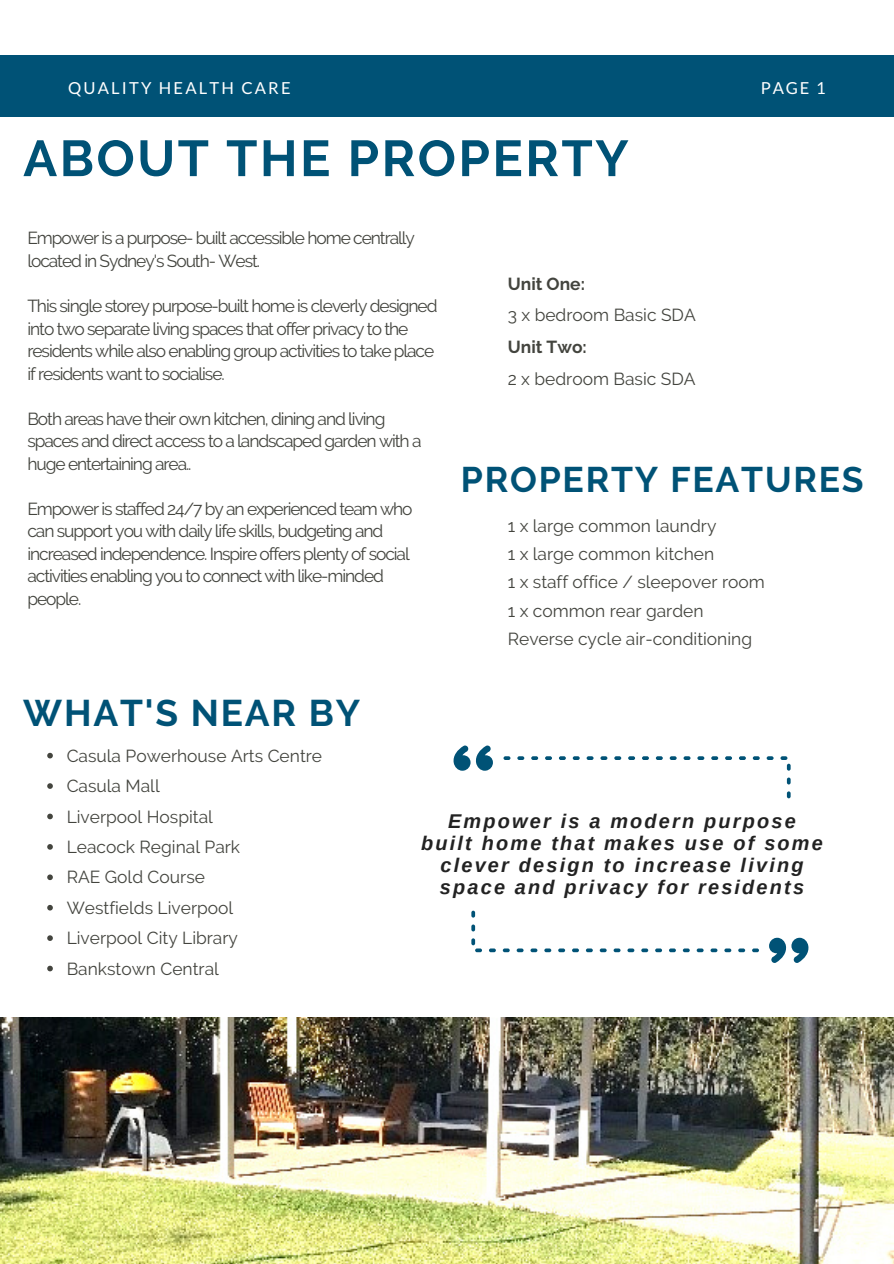
<style>
.page{position:relative;width:894px;height:1264px;background:#fff}
.page>*{position:absolute;margin:0;border:0;box-sizing:border-box;transform-origin:0 0}
.t1{font:700 50.55px "Raleway";letter-spacing:.05em;color:#005276}
.t2{font:700 37.05px "Raleway";letter-spacing:.05em;color:#005276}
.t3{font:700 35.55px "Raleway";letter-spacing:.05em;color:#005276}
.t4{font:italic 700 19.95px/21.9px "Arimo";letter-spacing:.11em;color:#222;text-align:center}
.t5{font:17.4px/22.5px "Raleway";letter-spacing:-.06em;color:#43443e}
.t6{font:17.4px "Raleway";color:#43443e}
.t7{font:700 17.4px "Raleway";color:#43443e}
.t8{font:16.5px "Lato";letter-spacing:.13em;color:#fff}
</style>
<div class="page">
<div style="left:0;top:55px;width:893px;height:61px;background:#005276"></div>
<svg style="left:47px;top:752px;width:6px;height:6px"></svg>
<svg style="left:47px;top:783px;width:6px;height:5px"></svg>
<svg style="left:47px;top:813px;width:6px;height:6px"></svg>
<svg style="left:47px;top:844px;width:6px;height:5px"></svg>
<svg style="left:47px;top:874px;width:6px;height:6px"></svg>
<svg style="left:47px;top:904px;width:6px;height:6px"></svg>
<svg style="left:47px;top:935px;width:6px;height:5px"></svg>
<svg style="left:47px;top:965px;width:6px;height:6px"></svg>
<img style="left:0;top:1017px;width:893px;height:246px">
<svg style="left:503px;top:756px;width:7px;height:4px"></svg>
<svg style="left:517px;top:756px;width:7px;height:4px"></svg>
<svg style="left:531px;top:756px;width:7px;height:4px"></svg>
<svg style="left:545px;top:756px;width:7px;height:4px"></svg>
<svg style="left:559px;top:756px;width:6px;height:4px"></svg>
<svg style="left:572px;top:756px;width:7px;height:4px"></svg>
<svg style="left:586px;top:756px;width:7px;height:4px"></svg>
<svg style="left:600px;top:756px;width:7px;height:4px"></svg>
<svg style="left:614px;top:756px;width:7px;height:4px"></svg>
<svg style="left:628px;top:756px;width:7px;height:4px"></svg>
<svg style="left:642px;top:756px;width:6px;height:4px"></svg>
<svg style="left:655px;top:756px;width:7px;height:4px"></svg>
<svg style="left:669px;top:756px;width:7px;height:4px"></svg>
<svg style="left:683px;top:756px;width:7px;height:4px"></svg>
<svg style="left:697px;top:756px;width:7px;height:4px"></svg>
<svg style="left:711px;top:756px;width:7px;height:4px"></svg>
<svg style="left:725px;top:756px;width:6px;height:4px"></svg>
<svg style="left:739px;top:756px;width:6px;height:4px"></svg>
<svg style="left:752px;top:756px;width:7px;height:4px"></svg>
<svg style="left:766px;top:756px;width:7px;height:4px"></svg>
<svg style="left:780px;top:756px;width:10px;height:14px"></svg>
<svg style="left:786px;top:777px;width:4px;height:7px"></svg>
<svg style="left:786px;top:791px;width:4px;height:7px"></svg>
<svg style="left:471px;top:910px;width:4px;height:7px"></svg>
<svg style="left:471px;top:924px;width:4px;height:7px"></svg>
<svg style="left:471px;top:938px;width:11px;height:14px"></svg>
<svg style="left:489px;top:948px;width:6px;height:4px"></svg>
<svg style="left:502px;top:948px;width:7px;height:4px"></svg>
<svg style="left:516px;top:948px;width:7px;height:4px"></svg>
<svg style="left:530px;top:948px;width:7px;height:4px"></svg>
<svg style="left:544px;top:948px;width:7px;height:4px"></svg>
<svg style="left:558px;top:948px;width:7px;height:4px"></svg>
<svg style="left:572px;top:948px;width:6px;height:4px"></svg>
<svg style="left:585px;top:948px;width:7px;height:4px"></svg>
<svg style="left:599px;top:948px;width:7px;height:4px"></svg>
<svg style="left:613px;top:948px;width:7px;height:4px"></svg>
<svg style="left:627px;top:948px;width:7px;height:4px"></svg>
<svg style="left:641px;top:948px;width:7px;height:4px"></svg>
<svg style="left:655px;top:948px;width:7px;height:4px"></svg>
<svg style="left:669px;top:948px;width:6px;height:4px"></svg>
<svg style="left:682px;top:948px;width:7px;height:4px"></svg>
<svg style="left:696px;top:948px;width:7px;height:4px"></svg>
<svg style="left:710px;top:948px;width:7px;height:4px"></svg>
<svg style="left:724px;top:948px;width:7px;height:4px"></svg>
<svg style="left:738px;top:948px;width:7px;height:4px"></svg>
<svg style="left:752px;top:948px;width:6px;height:4px"></svg>
<svg style="left:769px;top:937px;width:40px;height:25px"></svg>
<svg style="left:453px;top:745px;width:40px;height:25px"></svg>
<p class="t8" style="left:68px;top:78px;width:224px">QUALITY HEALTH CARE</p>
<p class="t8" style="left:760px;top:77px;width:66px">PAGE 1</p>
<p class="t1" style="left:23px;top:129px;width:606px">ABOUT THE PROPERTY</p>
<p class="t5" style="left:27px;top:227px;width:389px">Empower is a purpose- built accessible home centrally located in Sydney's South- West.</p>
<p class="t5" style="left:27px;top:295px;width:411px">This single storey purpose-built home is cleverly designed into two separate living spaces that offer privacy to the residents while also enabling group activities to take place if residents want to socialise.</p>
<p class="t5" style="left:27px;top:407px;width:395px">Both areas have their own kitchen, dining and living spaces and direct access to a landscaped garden with a huge entertaining area..</p>
<p class="t5" style="left:27px;top:497px;width:386px">Empower is staffed 24/7 by an experienced team who can support you with daily life skills, budgeting and increased independence. Inspire offers plenty of social activities enabling you to connect with like-minded people.</p>
<p class="t2" style="left:23px;top:691px;width:338px">WHAT'S NEAR BY</p>
<p class="t7" style="left:507px;top:273px;width:79px">Unit One:</p>
<p class="t6" style="left:507px;top:305px;width:189px">3 x bedroom Basic SDA</p>
<p class="t7" style="left:507px;top:336px;width:80px">Unit Two:</p>
<p class="t6" style="left:507px;top:368px;width:189px">2 x bedroom Basic SDA</p>
<p class="t3" style="left:460px;top:459px;width:404px">PROPERTY FEATURES</p>
<p class="t6" style="left:507px;top:516px;width:210px">1 x large common laundry</p>
<p class="t6" style="left:507px;top:544px;width:208px">1 x large common kitchen</p>
<p class="t6" style="left:507px;top:572px;width:258px">1 x staff office / sleepover room</p>
<p class="t6" style="left:507px;top:600px;width:197px">1 x common rear garden</p>
<p class="t6" style="left:507px;top:628px;width:246px">Reverse cycle air-conditioning</p>
<p class="t6" style="left:67px;top:745px;width:257px">Casula Powerhouse Arts Centre</p>
<p class="t6" style="left:67px;top:776px;width:94px">Casula Mall</p>
<p class="t6" style="left:67px;top:806px;width:148px">Liverpool Hospital</p>
<p class="t6" style="left:67px;top:836px;width:175px">Leacock Reginal Park</p>
<p class="t6" style="left:67px;top:867px;width:140px">RAE Gold Course</p>
<p class="t6" style="left:67px;top:897px;width:168px">Westfields Liverpool</p>
<p class="t6" style="left:67px;top:928px;width:173px">Liverpool City Library</p>
<p class="t6" style="left:67px;top:958px;width:154px">Bankstown Central</p>
<p class="t4" style="left:421px;top:810px;width:403px">Empower is a modern purpose built home that makes use of some clever design to increase living space and privacy for residents</p>
</div>
